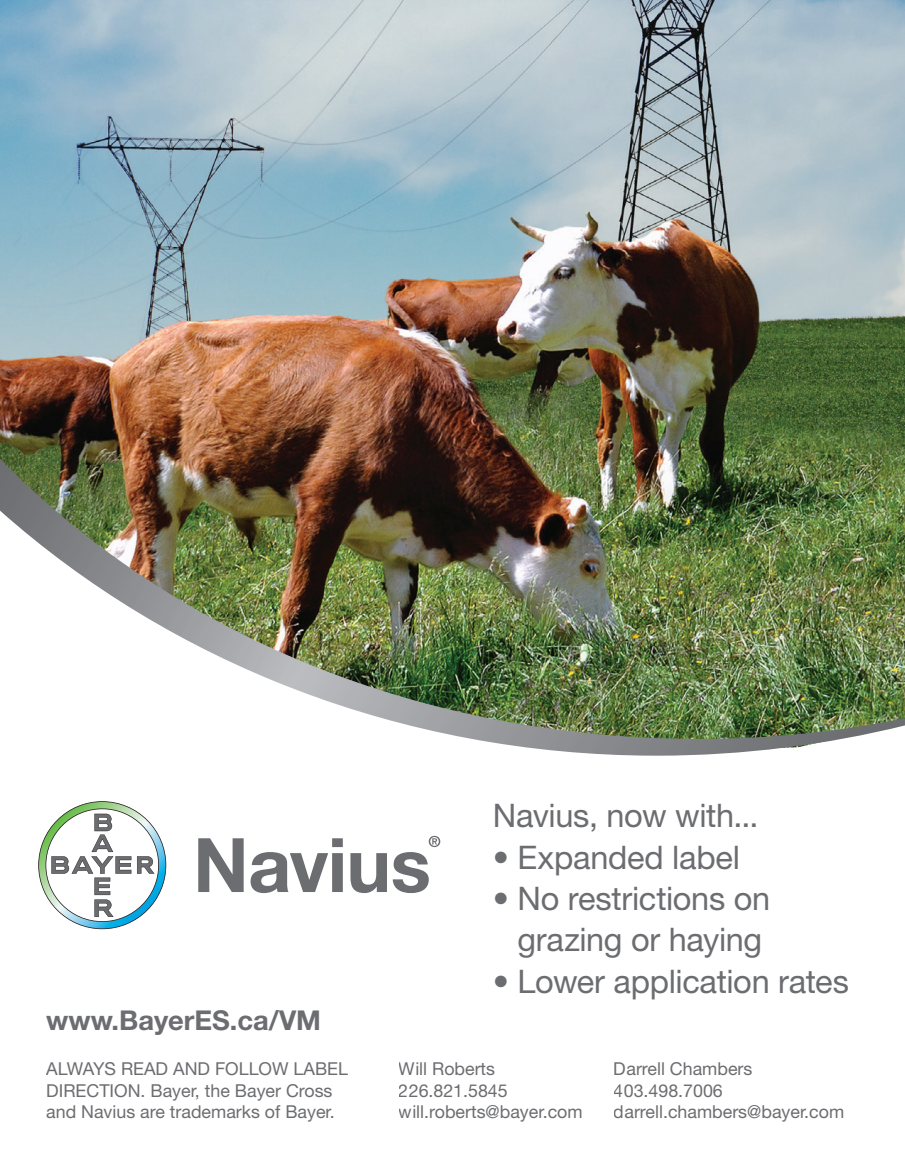
<style>
.page{position:relative;width:905px;height:1175px;background:#fff}
.page>*{position:absolute;margin:0;border:0;box-sizing:border-box;transform-origin:0 0}
.t1{font:32.55px/41.4px "Helvetica Neue";letter-spacing:-.01em;color:#6c6d70;text-align:center}
.t2{font:700 27.3px "Helvetica Neue";color:#6c6d70}
.t3{font:17.85px/21.3px "Helvetica Neue";color:#6c6d70}
</style>
<div class="page">
<img style="left:0;top:0;width:904px;height:459px">
<svg style="left:38px;top:801px;width:128px;height:128px"></svg>
<svg style="left:198px;top:838px;width:46px;height:54px"></svg>
<svg style="left:250px;top:838px;width:93px;height:55px"></svg>
<svg style="left:350px;top:853px;width:37px;height:40px"></svg>
<svg style="left:393px;top:835px;width:47px;height:58px"></svg>
<img style="left:0;top:459px;width:904px;height:296px">
<svg style="left:895px;top:0;width:10px;height:7px"></svg>
<h2 class="t2" style="left:46px;top:1003px;width:276px">www.BayerES.ca/VM</h2>
<h1 class="t1" style="left:493px;top:794px;width:267px">Navius, now with...</h1>
<h1 class="t1" style="left:493px;top:835px;width:248px">• Expanded label</h1>
<h1 class="t1" style="left:493px;top:877px;width:279px">• No restrictions on grazing or haying</h1>
<h1 class="t1" style="left:493px;top:960px;width:357px">• Lower application rates</h1>
<p class="t3" style="left:46px;top:1057px;width:303px">ALWAYS READ AND FOLLOW LABEL<br>DIRECTION. Bayer, the Bayer Cross and Navius are trademarks of Bayer.</p>
<p class="t3" style="left:399px;top:1057px;width:185px">Will Roberts<br>226.821.5845 will.roberts@bayer.com</p>
<p class="t3" style="left:614px;top:1057px;width:232px">Darrell Chambers<br>403.498.7006 darrell.chambers@bayer.com</p>
</div>
